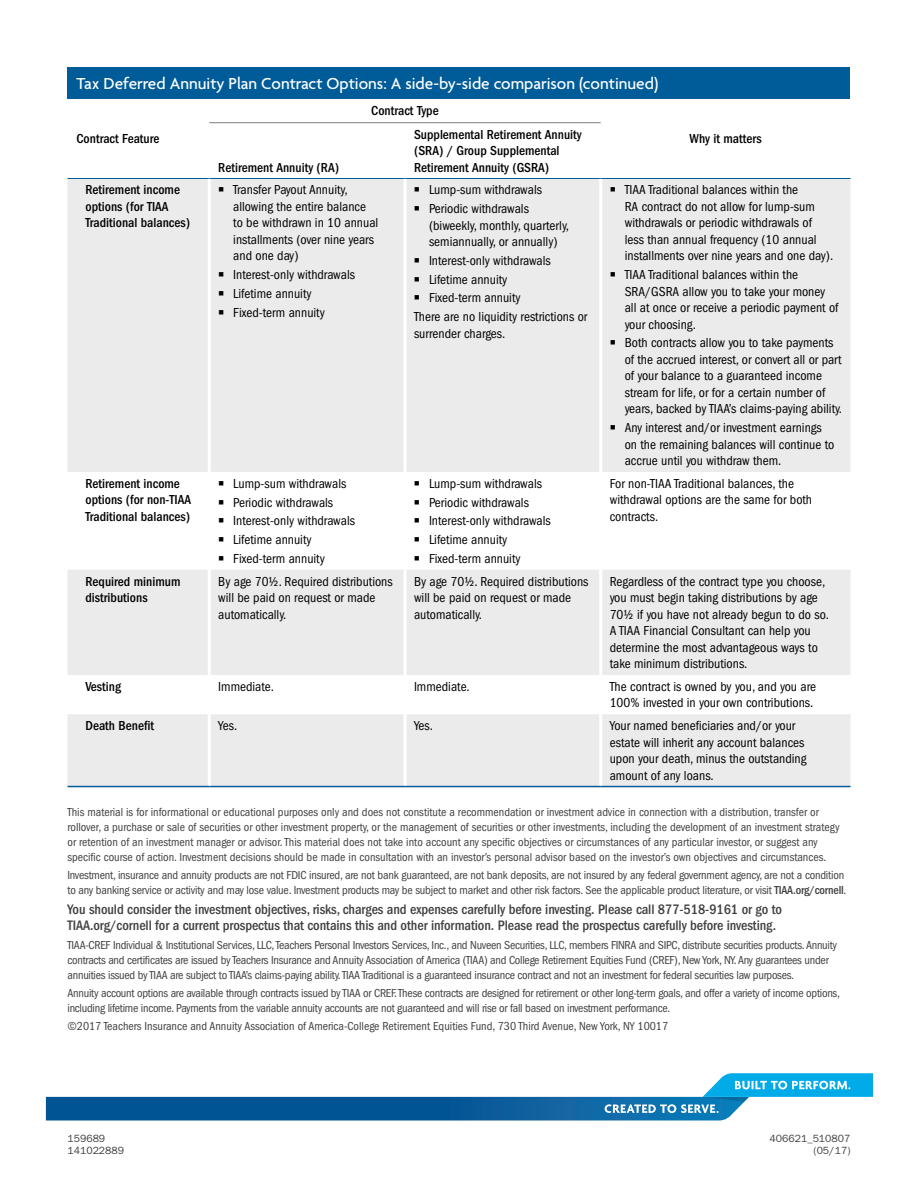
<style>
.page{position:relative;width:918px;height:1188px;background:#fff}
.page>*{position:absolute;margin:0;border:0;box-sizing:border-box;transform-origin:0 0}
.t1{font:500 17.25px "Agenda";color:#fff}
.t2{font:500 condensed 14.25px/16.5px "ITC Franklin Gothic Std";letter-spacing:-.005em;color:#404040}
.t3{font:condensed 13.5px/16.5px "ITC Franklin Gothic Std";color:#000}
.t4{font:500 condensed 13.5px/16.5px "ITC Franklin Gothic Std";color:#000}
.t5{font:condensed 12px/15px "ITC Franklin Gothic Std";letter-spacing:-.015em;color:#404040}
.t6{font:10.5px/12px "ITC Franklin Gothic Std";color:#404040;text-align:right}
.s1{font-weight:500}
</style>
<div class="page">
<div style="left:68px;top:68px;width:782px;height:31px;background:#005c98"></div>
<svg style="left:68px;top:179px;width:782px;height:607px;fill:#ebebeb"></svg>
<hr style="left:209px;top:122px;width:196px;height:1px;background:#808080">
<hr style="left:405px;top:122px;width:196px;height:1px;background:#808080">
<hr style="left:209px;top:178px;width:196px;height:1px;background:#005c98">
<hr style="left:405px;top:178px;width:196px;height:1px;background:#005c98">
<hr style="left:601px;top:178px;width:249px;height:1px;background:#005c98">
<hr style="left:68px;top:178px;width:141px;height:1px;background:#005c98">
<hr style="left:599px;top:472px;width:3px;height:98px;background:#fff">
<hr style="left:404px;top:472px;width:2px;height:98px;background:#fff">
<hr style="left:208px;top:472px;width:3px;height:98px;background:#fff">
<hr style="left:599px;top:675px;width:3px;height:39px;background:#fff">
<hr style="left:404px;top:675px;width:2px;height:39px;background:#fff">
<hr style="left:208px;top:675px;width:3px;height:39px;background:#fff">
<hr style="left:599px;top:179px;width:3px;height:293px;background:#fff">
<hr style="left:404px;top:179px;width:2px;height:293px;background:#fff">
<hr style="left:208px;top:179px;width:3px;height:293px;background:#fff">
<hr style="left:599px;top:570px;width:3px;height:105px;background:#fff">
<hr style="left:601px;top:786px;width:249px;height:1px;background:#005c98">
<hr style="left:599px;top:714px;width:3px;height:72px;background:#fff">
<hr style="left:405px;top:786px;width:196px;height:1px;background:#005c98">
<hr style="left:404px;top:714px;width:2px;height:72px;background:#fff">
<hr style="left:209px;top:786px;width:196px;height:1px;background:#005c98">
<hr style="left:208px;top:714px;width:3px;height:72px;background:#fff">
<hr style="left:68px;top:786px;width:141px;height:1px;background:#005c98">
<hr style="left:404px;top:570px;width:2px;height:105px;background:#fff">
<hr style="left:208px;top:570px;width:3px;height:105px;background:#fff">
<svg style="left:46px;top:1073px;width:826px;height:47px"></svg>
<svg style="left:219px;top:187px;width:5px;height:5px"></svg>
<svg style="left:219px;top:272px;width:5px;height:5px"></svg>
<svg style="left:219px;top:291px;width:5px;height:4px"></svg>
<svg style="left:219px;top:310px;width:5px;height:4px"></svg>
<svg style="left:415px;top:187px;width:4px;height:5px"></svg>
<svg style="left:415px;top:206px;width:4px;height:5px"></svg>
<svg style="left:415px;top:258px;width:4px;height:4px"></svg>
<svg style="left:415px;top:277px;width:4px;height:4px"></svg>
<svg style="left:415px;top:295px;width:4px;height:5px"></svg>
<svg style="left:611px;top:187px;width:4px;height:5px"></svg>
<svg style="left:611px;top:272px;width:4px;height:5px"></svg>
<svg style="left:611px;top:340px;width:4px;height:5px"></svg>
<svg style="left:611px;top:425px;width:4px;height:5px"></svg>
<svg style="left:219px;top:481px;width:5px;height:4px"></svg>
<svg style="left:219px;top:500px;width:5px;height:4px"></svg>
<svg style="left:219px;top:518px;width:5px;height:5px"></svg>
<svg style="left:219px;top:537px;width:5px;height:5px"></svg>
<svg style="left:219px;top:556px;width:5px;height:4px"></svg>
<svg style="left:415px;top:481px;width:4px;height:4px"></svg>
<svg style="left:415px;top:500px;width:4px;height:4px"></svg>
<svg style="left:415px;top:518px;width:4px;height:5px"></svg>
<svg style="left:415px;top:537px;width:4px;height:5px"></svg>
<svg style="left:415px;top:556px;width:4px;height:4px"></svg>
<h1 class="t1" style="left:76px;top:74px;width:583px">Tax Deferred Annuity Plan Contract Options: A side-by-side comparison (continued)</h1>
<p class="t4" style="left:76px;top:131px;width:84px">Contract Feature</p>
<p class="t4" style="left:218px;top:159px;width:122px">Retirement Annuity (RA)</p>
<p class="t4" style="left:371px;top:103px;width:69px">Contract Type</p>
<p class="t4" style="left:414px;top:126px;width:169px">Supplemental Retirement Annuity (SRA) / Group Supplemental<br>Retirement Annuity (GSRA)</p>
<p class="t4" style="left:86px;top:182px;width:106px">Retirement income options (for TIAA<br>Traditional balances)</p>
<p class="t3" style="left:233px;top:182px;width:147px">Transfer Payout Annuity, allowing the entire balance to be withdrawn in 10 annual installments (over nine years and one day)</p>
<p class="t3" style="left:233px;top:266px;width:123px;line-height:18.8px">Interest-only withdrawals<br>Lifetime annuity<br>Fixed-term annuity</p>
<p class="t3" style="left:429px;top:181px;width:115px;line-height:18.8px">Lump-sum withdrawals<br>Periodic withdrawals</p>
<p class="t3" style="left:429px;top:217px;width:142px">(biweekly, monthly, quarterly, semiannually, or annually)</p>
<p class="t3" style="left:429px;top:252px;width:123px">Interest-only withdrawals</p>
<p class="t3" style="left:429px;top:271px;width:80px">Lifetime annuity</p>
<p class="t3" style="left:429px;top:290px;width:93px">Fixed-term annuity</p>
<p class="t3" style="left:414px;top:309px;width:175px">There are no liquidity restrictions or</p>
<p class="t3" style="left:414px;top:325px;width:93px">surrender charges.</p>
<p class="t4" style="left:690px;top:131px;width:74px">Why it matters</p>
<p class="t3" style="left:625px;top:182px;width:210px">TIAA Traditional balances within the<br>RA contract do not allow for lump-sum withdrawals or periodic withdrawals of less than annual frequency (10 annual installments over nine years and one day).</p>
<p class="t3" style="left:625px;top:267px;width:215px">TIAA Traditional balances within the SRA/GSRA allow you to take your money all at once or receive a periodic payment of your choosing.</p>
<p class="t3" style="left:625px;top:335px;width:219px">Both contracts allow you to take payments of the accrued interest, or convert all or part of your balance to a guaranteed income stream for life, or for a certain number of years, backed by TIAA’s claims-paying ability.</p>
<p class="t3" style="left:625px;top:420px;width:211px">Any interest and/or investment earnings on the remaining balances will continue to accrue until you withdraw them.</p>
<p class="t4" style="left:86px;top:475px;width:107px">Retirement income options (for non-TIAA<br>Traditional balances)</p>
<p class="t3" style="left:233px;top:474px;width:123px;line-height:18.8px">Lump-sum withdrawals<br>Periodic withdrawals<br>Interest-only withdrawals<br>Lifetime annuity<br>Fixed-term annuity</p>
<p class="t3" style="left:429px;top:474px;width:123px;line-height:18.8px">Lump-sum withdrawals<br>Periodic withdrawals<br>Interest-only withdrawals<br>Lifetime annuity<br>Fixed-term annuity</p>
<p class="t3" style="left:610px;top:475px;width:204px">For non-TIAA Traditional balances, the withdrawal options are the same for both contracts.</p>
<p class="t4" style="left:86px;top:573px;width:96px">Required minimum distributions</p>
<p class="t3" style="left:218px;top:573px;width:176px">By age 70½. Required distributions will be paid on request or made automatically.</p>
<p class="t3" style="left:414px;top:573px;width:176px">By age 70½. Required distributions will be paid on request or made automatically.</p>
<p class="t3" style="left:610px;top:573px;width:221px">Regardless of the contract type you choose, you must begin taking distributions by age 70½ if you have not already begun to do so.<br>A TIAA Financial Consultant can help you determine the most advantageous ways to take minimum distributions.</p>
<p class="t4" style="left:86px;top:678px;width:37px">Vesting</p>
<p class="t3" style="left:218px;top:678px;width:57px">Immediate.</p>
<p class="t3" style="left:414px;top:678px;width:57px">Immediate.</p>
<p class="t3" style="left:610px;top:678px;width:208px">The contract is owned by you, and you are<br>100% invested in your own contributions.</p>
<p class="t4" style="left:86px;top:718px;width:70px">Death Benefit</p>
<p class="t3" style="left:218px;top:718px;width:21px">Yes.</p>
<p class="t3" style="left:414px;top:718px;width:21px">Yes.</p>
<p class="t3" style="left:610px;top:718px;width:198px">Your named beneficiaries and/or your estate will inherit any account balances upon your death, minus the outstanding amount of any loans.</p>
<p class="t5" style="left:68px;top:804px;width:774px">This material is for informational or educational purposes only and does not constitute a recommendation or investment advice in connection with a distribution, transfer or rollover, a purchase or sale of securities or other investment property, or the management of securities or other investments, including the development of an investment strategy or retention of an investment manager or advisor. This material does not take into account any specific objectives or circumstances of any particular investor, or suggest any specific course of action. Investment decisions should be made in consultation with an investor’s personal advisor based on the investor’s own objectives and circumstances.</p>
<p class="t5" style="left:68px;top:868px;width:781px">Investment, insurance and annuity products are not FDIC insured, are not bank guaranteed, are not bank deposits, are not insured by any federal government agency, are not a condition to any banking service or activity and may lose value. Investment products may be subject to market and other risk factors. See the applicable product literature, or visit <span class="s1">TIAA.org/cornell</span>.</p>
<p class="t2" style="left:68px;top:901px;width:716px">You should consider the investment objectives, risks, charges and expenses carefully before investing. Please call 877-518-9161 or go to<br>TIAA.org/cornell for a current prospectus that contains this and other information. Please read the prospectus carefully before investing.</p>
<p class="t5" style="left:68px;top:937px;width:771px">TIAA-CREF Individual &amp; Institutional Services, LLC, Teachers Personal Investors Services, Inc., and Nuveen Securities, LLC, members FINRA and SIPC, distribute securities products. Annuity contracts and certificates are issued by Teachers Insurance and Annuity Association of America (TIAA) and College Retirement Equities Fund (CREF), New York, NY. Any guarantees under annuities issued by TIAA are subject to TIAA’s claims-paying ability. TIAA Traditional is a guaranteed insurance contract and not an investment for federal securities law purposes.</p>
<p class="t5" style="left:68px;top:985px;width:774px">Annuity account options are available through contracts issued by TIAA or CREF. These contracts are designed for retirement or other long-term goals, and offer a variety of income options, including lifetime income. Payments from the variable annuity accounts are not guaranteed and will rise or fall based on investment performance.</p>
<p class="t5" style="left:68px;top:1019px;width:602px">©2017 Teachers Insurance and Annuity Association of America-College Retirement Equities Fund, 730 Third Avenue, New York, NY 10017</p>
<p class="t6" style="left:67px;top:1133px;width:58px;text-align:left">159689<br>141022889</p>
<p class="t6" style="left:770px;top:1133px;width:82px">406621_510807 (05/17)</p>
</div>
